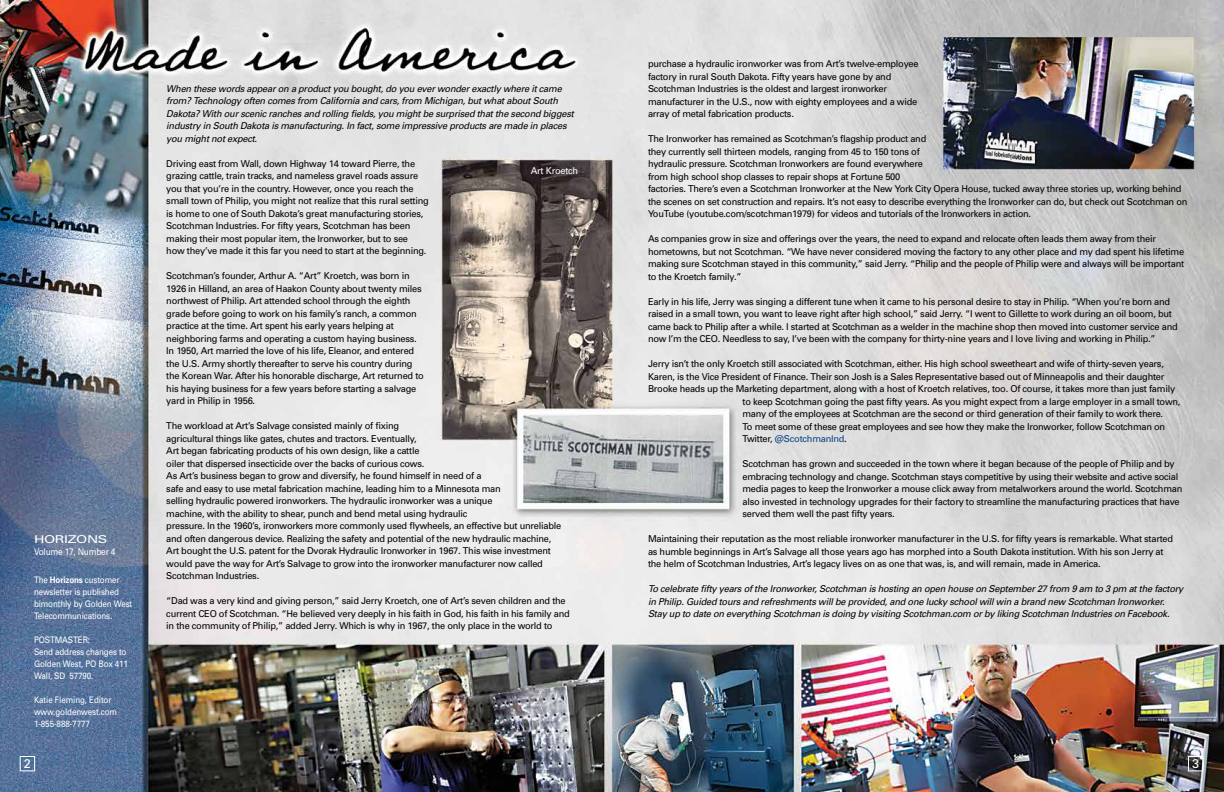
<style>
.page{position:relative;width:1224px;height:792px;background:#fff}
.page>*{position:absolute;margin:0;border:0;box-sizing:border-box;transform-origin:0 0}
.t1{font:12.6px "Univers";color:#fff}
.t2{font:10.8px "Univers";letter-spacing:-.025em;color:#fff;scale:1.33 1}
.t3{font:9.5px "Univers";letter-spacing:-.025em;color:#fff;scale:.87 1}
.t4{font:9.4px/12.5px "Univers";letter-spacing:-.025em;color:#000}
.t5{font:italic 9.4px/12.5px "Univers";letter-spacing:-.025em;color:#000}
.t6{font:9.4px "Univers";letter-spacing:-.025em;color:#0c4384}
.t7{font:9.4px "Univers";letter-spacing:-.025em;color:#fff}
.t8{font:9px/12px "Univers";letter-spacing:-.015em;color:#fff;scale:.89 1}
.s1{font-weight:700}
.s2{color:#000}
</style>
<div class="page">
<img style="left:0;top:0;width:1224px;height:792px">
<div style="left:20px;top:756px;width:15px;height:15px;border:1px solid #fff"></div>
<div style="left:1188px;top:756px;width:15px;height:15px;border:1px solid #fff"></div>
<p class="t2" style="left:34px;top:532px;width:57px">HORIZONS</p>
<p class="t3" style="left:34px;top:546px;width:95px">Volume 17, Number 4</p>
<p class="t8" style="left:34px;top:574px;width:112px">The <span class="s1">Horizons</span> customer newsletter is published bimonthly by Golden West<br>Telecommunications.</p>
<p class="t8" style="left:34px;top:634px;width:107px">POSTMASTER:<br>Send address changes to<br>Golden West, PO Box 411<br>Wall, SD 57790.</p>
<p class="t8" style="left:34px;top:693px;width:95px">Katie Fleming, Editor www.goldenwest.com<br>1-855-888-7777</p>
<h1 class="t1" style="left:24px;top:756px;width:9px">2</h1>
<p class="t5" style="left:166px;top:82px;width:409px">When these words appear on a product you bought, do you ever wonder exactly where it came from? Technology often comes from California and cars, from Michigan, but what about South Dakota? With our scenic ranches and rolling fields, you might be surprised that the second biggest industry in South Dakota is manufacturing. In fact, some impressive products are made in places you might not expect.</p>
<p class="t4" style="left:166px;top:157px;width:264px">Driving east from Wall, down Highway 14 toward Pierre, the grazing cattle, train tracks, and nameless gravel roads assure you that you’re in the country. However, once you reach the small town of Philip, you might not realize that this rural setting is home to one of South Dakota’s great manufacturing stories, Scotchman Industries. For fifty years, Scotchman has been making their most popular item, the Ironworker, but to see how they’ve made it this far you need to start at the beginning.</p>
<p class="t4" style="left:166px;top:270px;width:259px">Scotchman’s founder, Arthur A. “Art” Kroetch, was born in 1926 in Hilland, an area of Haakon County about twenty miles northwest of Philip. Art attended school through the eighth grade before going to work on his family’s ranch, a common practice at the time. Art spent his early years helping at neighboring farms and operating a custom haying business.<br>In 1950, Art married the love of his life, Eleanor, and entered the U.S. Army shortly thereafter to serve his country during the Korean War. After his honorable discharge, Art returned to his haying business for a few years before starting a salvage yard in Philip in 1956.</p>
<p class="t4" style="left:166px;top:420px;width:396px">The workload at Art’s Salvage consisted mainly of fixing<br>agricultural things like gates, chutes and tractors. Eventually,<br>Art began fabricating products of his own design, like a cattle<br>oiler that dispersed insecticide over the backs of curious cows.<br>As Art’s business began to grow and diversify, he found himself in need of a<br>safe and easy to use metal fabrication machine, leading him to a Minnesota man<br>selling hydraulic powered ironworkers. The hydraulic ironworker was a unique<br>machine, with the ability to shear, punch and bend metal using hydraulic<br>pressure. In the 1960’s, ironworkers more commonly used flywheels, an effective but unreliable and often dangerous device. Realizing the safety and potential of the new hydraulic machine, Art bought the U.S. patent for the Dvorak Hydraulic Ironworker in 1967. This wise investment would pave the way for Art’s Salvage to grow into the ironworker manufacturer now called Scotchman Industries.</p>
<p class="t4" style="left:166px;top:595px;width:405px">“Dad was a very kind and giving person,” said Jerry Kroetch, one of Art’s seven children and the current CEO of Scotchman. “He believed very deeply in his faith in God, his faith in his family and in the community of Philip,” added Jerry. Which is why in 1967, the only place in the world to</p>
<p class="t7" style="left:531px;top:166px;width:49px">Art Kroetch</p>
<p class="t4" style="left:648px;top:58px;width:272px">purchase a hydraulic ironworker was from Art’s twelve-employee factory in rural South Dakota. Fifty years have gone by and Scotchman Industries is the oldest and largest ironworker manufacturer in the U.S., now with eighty employees and a wide array of metal fabrication products.</p>
<p class="t4" style="left:648px;top:133px;width:541px">The Ironworker has remained as Scotchman’s flagship product and<br>they currently sell thirteen models, ranging from 45 to 150 tons of<br>hydraulic pressure. Scotchman Ironworkers are found everywhere<br>from high school shop classes to repair shops at Fortune 500<br>factories. There’s even a Scotchman Ironworker at the New York City Opera House, tucked away three stories up, working behind the scenes on set construction and repairs. It’s not easy to describe everything the Ironworker can do, but check out Scotchman on YouTube (youtube.com/scotchman1979) for videos and tutorials of the Ironworkers in action.</p>
<p class="t4" style="left:648px;top:233px;width:538px">As companies grow in size and offerings over the years, the need to expand and relocate often leads them away from their hometowns, but not Scotchman. “We have never considered moving the factory to any other place and my dad spent his lifetime making sure Scotchman stayed in this community,” said Jerry. “Philip and the people of Philip were and always will be important to the Kroetch family.”</p>
<p class="t4" style="left:648px;top:295px;width:531px">Early in his life, Jerry was singing a different tune when it came to his personal desire to stay in Philip. “When you’re born and raised in a small town, you want to leave right after high school,” said Jerry. “I went to Gillette to work during an oil boom, but came back to Philip after a while. I started at Scotchman as a welder in the machine shop then moved into customer service and now I’m the CEO. Needless to say, I’ve been with the company for thirty-nine years and I love living and working in Philip.”</p>
<p class="t4" style="left:648px;top:358px;width:517px">Jerry isn’t the only Kroetch still associated with Scotchman, either. His high school sweetheart and wife of thirty-seven years,</p>
<p class="t4" style="left:648px;top:370px;width:518px">Karen, is the Vice President of Finance. Their son Josh is a Sales Representative based out of Minneapolis and their daughter</p>
<p class="t4" style="left:648px;top:383px;width:529px">Brooke heads up the Marketing department, along with a host of Kroetch relatives, too. Of course, it takes more than just family</p>
<p class="t4" style="left:742px;top:395px;width:439px">to keep Scotchman going the past fifty years. As you might expect from a large employer in a small town,</p>
<p class="t4" style="left:742px;top:408px;width:422px">many of the employees at Scotchman are the second or third generation of their family to work there.</p>
<p class="t4" style="left:742px;top:420px;width:424px">To meet some of these great employees and see how they make the Ironworker, follow Scotchman on</p>
<p class="t6" style="left:742px;top:433px;width:106px"><span class="s2">Twitter,</span> @ScotchmanInd<span class="s2">.</span></p>
<p class="t4" style="left:742px;top:458px;width:441px">Scotchman has grown and succeeded in the town where it began because of the people of Philip and by embracing technology and change. Scotchman stays competitive by using their website and active social media pages to keep the Ironworker a mouse click away from metalworkers around the world. Scotchman also invested in technology upgrades for their factory to streamline the manufacturing practices that have served them well the past fifty years.</p>
<p class="t4" style="left:648px;top:533px;width:527px">Maintaining their reputation as the most reliable ironworker manufacturer in the U.S. for fifty years is remarkable. What started as humble beginnings in Art’s Salvage all those years ago has morphed into a South Dakota institution. With his son Jerry at the helm of Scotchman Industries, Art’s legacy lives on as one that was, is, and will remain, made in America.</p>
<p class="t5" style="left:648px;top:583px;width:537px">To celebrate fifty years of the Ironworker, Scotchman is hosting an open house on September 27 from 9 am to 3 pm at the factory in Philip. Guided tours and refreshments will be provided, and one lucky school will win a brand new Scotchman Ironworker.<br>Stay up to date on everything Scotchman is doing by visiting Scotchman.com or by liking Scotchman Industries on Facebook.</p>
<h1 class="t1" style="left:1192px;top:756px;width:9px">3</h1>
</div>
